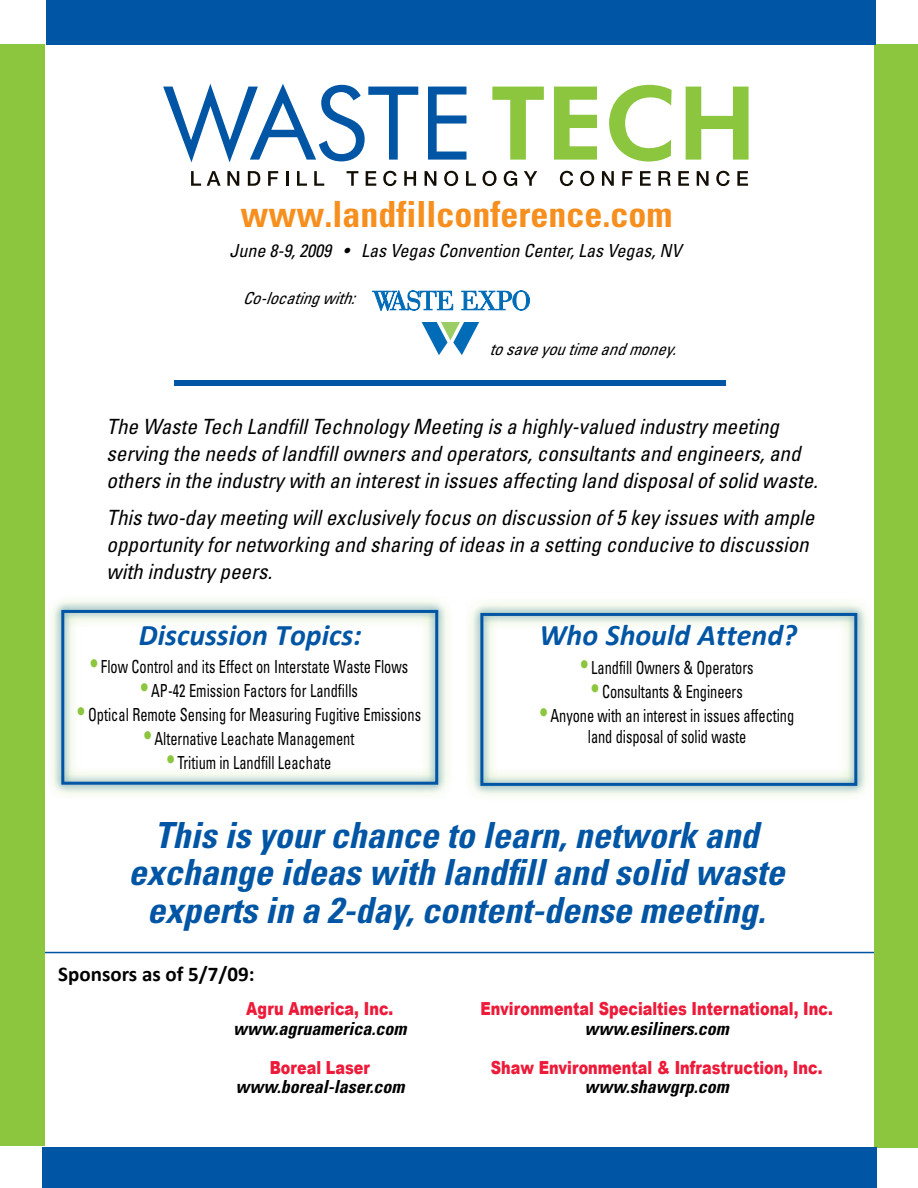
<style>
.page{position:relative;width:918px;height:1188px;background:#fff}
.page>*{position:absolute;margin:0;border:0;box-sizing:border-box;transform-origin:0 0}
.t1{font:italic 700 condensed 36px/37.5px "Univers LT Std";color:#0055a4;text-align:center}
.t2{font:700 condensed 36px "Univers LT Std";color:#f78f1e}
.t3{font:italic 700 30px "Calibri";color:#0055a4}
.t4{font:italic condensed 21px/27px "Univers LT Std";color:#000}
.t5{font:700 21px "Calibri";color:#000}
.t6{font:condensed 18px/21px "Univers LT Std";color:#000;text-align:center;scale:.8 1}
.t7{font:900 18px "Arial";color:#ed1a39;scale:.8 1}
.t8{font:italic 700 condensed 18px "Univers LT Std";color:#000}
.t9{font:italic condensed 18px "Univers LT Std";color:#000}
.t10{font:italic condensed 16.5px "Univers LT Std";color:#000}
.s1{font-size:27px;color:#8cc63f}
</style>
<div class="page">
<hr style="left:44px;top:952px;width:830px;height:1px;background:#0055a4">
<div style="left:874px;top:45px;width:44px;height:1103px;background:#8cc63f"></div>
<div style="left:42px;top:1148px;width:834px;height:40px;background:#0055a4"></div>
<div style="left:46px;top:0;width:830px;height:45px;background:#0055a4"></div>
<div style="left:0;top:44px;width:45px;height:1102px;background:#8cc63f"></div>
<svg style="left:163px;top:84px;width:255px;height:78px"></svg>
<svg style="left:428px;top:87px;width:38px;height:73px"></svg>
<svg style="left:492px;top:87px;width:52px;height:73px"></svg>
<svg style="left:554px;top:87px;width:43px;height:73px"></svg>
<svg style="left:609px;top:85px;width:63px;height:77px"></svg>
<svg style="left:686px;top:87px;width:63px;height:73px"></svg>
<svg style="left:191px;top:171px;width:10px;height:15px"></svg>
<svg style="left:207px;top:171px;width:14px;height:15px"></svg>
<svg style="left:227px;top:171px;width:12px;height:15px"></svg>
<svg style="left:248px;top:171px;width:12px;height:15px"></svg>
<svg style="left:268px;top:171px;width:10px;height:15px"></svg>
<svg style="left:286px;top:171px;width:2px;height:15px"></svg>
<svg style="left:297px;top:171px;width:10px;height:15px"></svg>
<svg style="left:314px;top:171px;width:10px;height:15px"></svg>
<svg style="left:347px;top:171px;width:11px;height:15px"></svg>
<svg style="left:366px;top:171px;width:10px;height:15px"></svg>
<svg style="left:383px;top:171px;width:14px;height:15px"></svg>
<svg style="left:404px;top:171px;width:12px;height:15px"></svg>
<svg style="left:425px;top:171px;width:11px;height:15px"></svg>
<svg style="left:444px;top:171px;width:14px;height:15px"></svg>
<svg style="left:466px;top:171px;width:10px;height:15px"></svg>
<svg style="left:483px;top:171px;width:14px;height:15px"></svg>
<svg style="left:504px;top:171px;width:13px;height:15px"></svg>
<svg style="left:524px;top:171px;width:13px;height:15px"></svg>
<svg style="left:560px;top:171px;width:13px;height:15px"></svg>
<svg style="left:580px;top:171px;width:14px;height:15px"></svg>
<svg style="left:602px;top:171px;width:12px;height:15px"></svg>
<svg style="left:622px;top:171px;width:10px;height:15px"></svg>
<svg style="left:640px;top:171px;width:11px;height:15px"></svg>
<svg style="left:658px;top:171px;width:13px;height:15px"></svg>
<svg style="left:678px;top:171px;width:11px;height:15px"></svg>
<svg style="left:697px;top:171px;width:12px;height:15px"></svg>
<svg style="left:716px;top:171px;width:14px;height:15px"></svg>
<svg style="left:737px;top:171px;width:11px;height:15px"></svg>
<div style="left:175px;top:380px;width:551px;height:5px;background:#0055a4"></div>
<div style="left:45px;top:594px;width:415px;height:212px;background:linear-gradient(to right,#fcfefb,#fdfefc)"></div>
<div style="left:53px;top:602px;width:400px;height:197px;background:#0055a4;opacity:.75"></div>
<div style="left:61px;top:610px;width:377px;height:175px;border:3px solid #0055a4"></div>
<div style="left:469px;top:602px;width:388px;height:182px;background:#f7fbf2"></div>
<div style="left:472px;top:605px;width:401px;height:196px;background:#0055a4;opacity:.75"></div>
<div style="left:480px;top:613px;width:377px;height:173px;border:3px solid #0055a4"></div>
<svg style="left:422px;top:322px;width:57px;height:33px"></svg>
<svg style="left:372px;top:291px;width:81px;height:20px"></svg>
<svg style="left:462px;top:291px;width:68px;height:19px"></svg>
<h1 class="t2" style="left:240px;top:192px;width:434px">www.landfillconference.com</h1>
<p class="t9" style="left:229px;top:239px;width:454px">June 8-9, 2009 • Las Vegas Convention Center, Las Vegas, NV</p>
<p class="t10" style="left:243px;top:287px;width:121px">Co-locatingwith:</p>
<p class="t10" style="left:489px;top:339px;width:195px">tosaveyoutimeandmoney.</p>
<p class="t4" style="left:107px;top:413px;width:713px">The Waste Tech Landfill Technology Meeting is a highly-valued industry meeting serving the needs of landfill owners and operators, consultants and engineers, and others in the industry with an interest in issues affecting land disposal of solid waste.</p>
<p class="t4" style="left:107px;top:504px;width:709px">This two-day meeting will exclusively focus on discussion of 5 key issues with ample opportunity for networking and sharing of ideas in a setting conducive to discussion with industry peers.</p>
<h2 class="t3" style="left:139px;top:616px;width:224px">Discussion Topics:</h2>
<p class="t6" style="left:90px;top:656px;width:399px"><span class="s1">•</span> Flow Control and its Effect on Interstate Waste Flows</p>
<p class="t6" style="left:141px;top:680px;width:273px"><span class="s1">•</span> AP-42 Emission Factors for Landfills</p>
<p class="t6" style="left:78px;top:704px;width:431px"><span class="s1">•</span> Optical Remote Sensing for Measuring Fugitive Emissions</p>
<p class="t6" style="left:144px;top:728px;width:264px"><span class="s1">•</span> Alternative Leachate Management</p>
<p class="t6" style="left:167px;top:752px;width:207px"><span class="s1">•</span> Tritium in Landfill Leachate</p>
<h2 class="t3" style="left:539px;top:616px;width:259px">Who Should Attend?</h2>
<p class="t6" style="left:581px;top:657px;width:217px"><span class="s1">•</span> Landfill Owners &amp; Operators</p>
<p class="t6" style="left:592px;top:681px;width:190px"><span class="s1">•</span> Consultants &amp; Engineers</p>
<p class="t6" style="left:540px;top:705px;width:319px"><span class="s1">•</span> Anyone with an interest in issues affecting land disposal of solid waste</p>
<h1 class="t1" style="left:128px;top:816px;width:657px">This is your chance to learn, network and exchange ideas with landfill and solid waste experts in a 2-day, content-dense meeting.</h1>
<p class="t5" style="left:58px;top:961px;width:198px">Sponsors as of 5/7/09:</p>
<p class="t7" style="left:246px;top:996px;width:185px">Agru America, Inc.</p>
<p class="t8" style="left:233px;top:1018px;width:175px">www.agruamerica.com</p>
<p class="t7" style="left:270px;top:1054px;width:127px">Boreal Laser</p>
<p class="t8" style="left:235px;top:1076px;width:171px">www.boreal-laser.com</p>
<p class="t7" style="left:481px;top:996px;width:442px">Environmental Specialties International, Inc.</p>
<p class="t8" style="left:585px;top:1018px;width:146px">www.esiliners.com</p>
<p class="t7" style="left:491px;top:1054px;width:416px">Shaw Environmental &amp; Infrastruction, Inc.</p>
<p class="t8" style="left:585px;top:1076px;width:146px">www.shawgrp.com</p>
</div>
